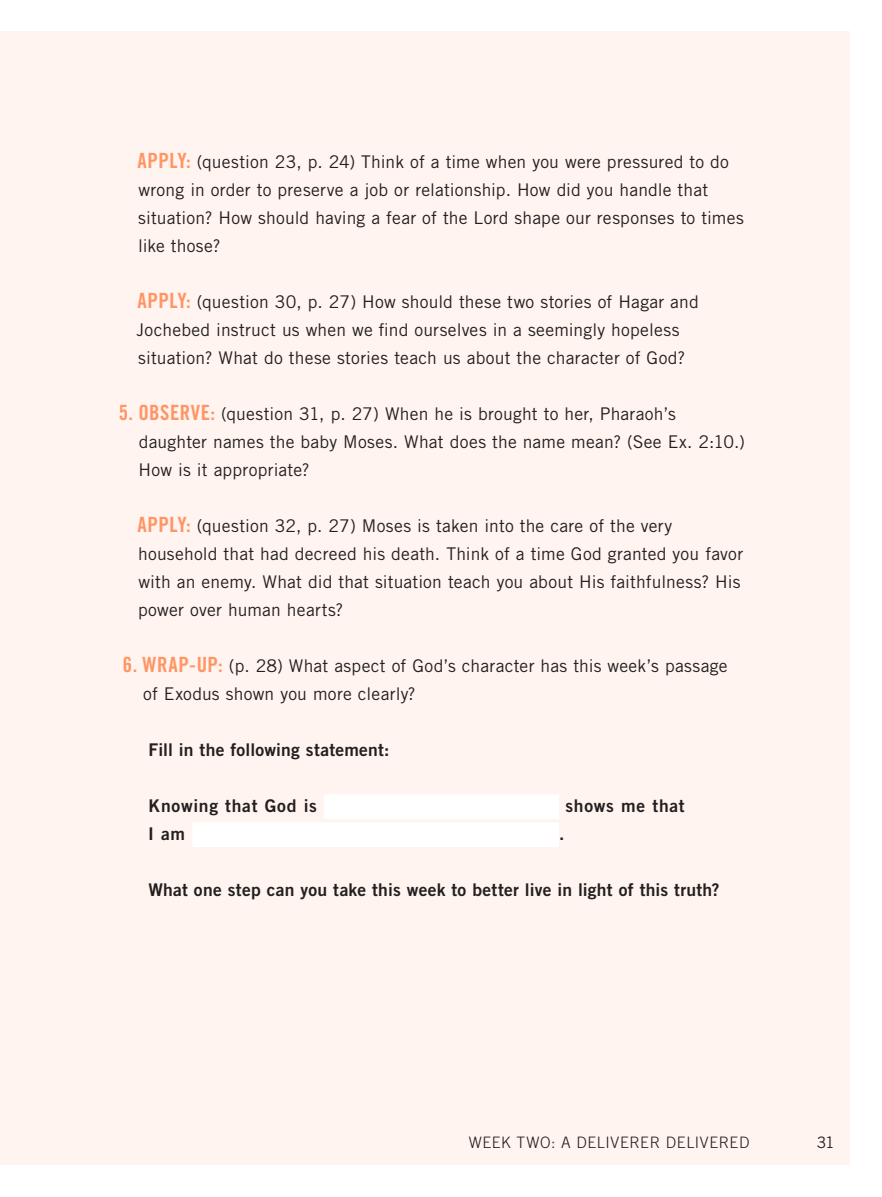
<style>
.page{position:relative;width:882px;height:1197px;background:#fff}
.page>*{position:absolute;margin:0;border:0;box-sizing:border-box;transform-origin:0 0}
.Activity_Questions_r{font:17.5px/28px "Trade Gothic LT Std";letter-spacing:.01em;color:#231f20}
.Activity_w_tab{font:17.5px "Trade Gothic LT Std Bd 2";letter-spacing:.01em;color:#231f20}
.Activity_Questions_S{font:17.5px "Trade Gothic LT Std Bd 2";letter-spacing:.045em;color:#231f20}
.Folio_Title{font:300 15.75px "Trade Gothic LT Std";letter-spacing:.045em;color:#231f20}
.t1{font:15.75px "Trade Gothic LT Std";color:#231f20}
.s1{font-family:"Trade Gothic LT Std Bd Cn 20";font-size:21px;color:#ff9565}
</style>
<div class="page">
<div style="left:0;top:32px;width:850px;height:1134px;background:#fff4ef"></div>
<div style="left:324px;top:794px;width:235px;height:25px;background:#fff"></div>
<div style="left:192px;top:822px;width:367px;height:25px;background:#fff"></div>
<p class="Activity_Questions_r" style="left:138px;top:148px;width:608px"><span class="s1">APPLY:</span> (question 23, p. 24) Think of a time when you were pressured to do wrong in order to preserve a job or relationship. How did you handle that situation? How should having a fear of the Lord shape our responses to times like those?</p>
<p class="Activity_Questions_r" style="left:136px;top:288px;width:564px"><span class="s1">APPLY:</span> (question 30, p. 27) How should these two stories of Hagar and<br>Jochebed instruct us when we find ourselves in a seemingly hopeless situation? What do these stories teach us about the character of God?</p>
<p class="Activity_Questions_r" style="left:139px;top:400px;width:608px;text-indent:-20px"><span class="s1">5. OBSERVE:</span> (question 31, p. 27) When he is brought to her, Pharaoh’s daughter names the baby Moses. What does the name mean? (See Ex. 2:10.)<br>How is it appropriate?</p>
<p class="Activity_Questions_r" style="left:138px;top:512px;width:607px"><span class="s1">APPLY:</span> (question 32, p. 27) Moses is taken into the care of the very household that had decreed his death. Think of a time God granted you favor with an enemy. What did that situation teach you about His faithfulness? His power over human hearts?</p>
<p class="Activity_Questions_r" style="left:143px;top:652px;width:586px;text-indent:-20px"><span class="s1">6. WRAP-UP:</span> (p. 28) What aspect of God’s character has this week’s passage of Exodus shown you more clearly?</p>
<p class="Activity_w_tab" style="left:149px;top:739px;width:242px">Fill in the following statement:</p>
<p class="Activity_Questions_S" style="left:149px;top:795px;width:170px">Knowing that God is</p>
<p class="Activity_Questions_S" style="left:565px;top:795px;width:121px">shows me that</p>
<p class="Activity_Questions_S" style="left:148px;top:823px;width:38px">I am</p>
<p class="Activity_Questions_S" style="left:559px;top:823px;width:7px">.</p>
<p class="Activity_w_tab" style="left:148px;top:879px;width:573px">What one step can you take this week to better live in light of this truth?</p>
<p class="Folio_Title" style="left:469px;top:1133px;width:12px">WEEK</p>
<p class="Folio_Title" style="left:517px;top:1133px;width:12px">TWO</p>
<p class="Folio_Title" style="left:551px;top:1133px;width:80px">: A DELIVERER</p>
<p class="Folio_Title" style="left:666px;top:1133px;width:55px">DELIVERED</p>
<p class="t1" style="left:817px;top:1133px;width:20px">31</p>
</div>
